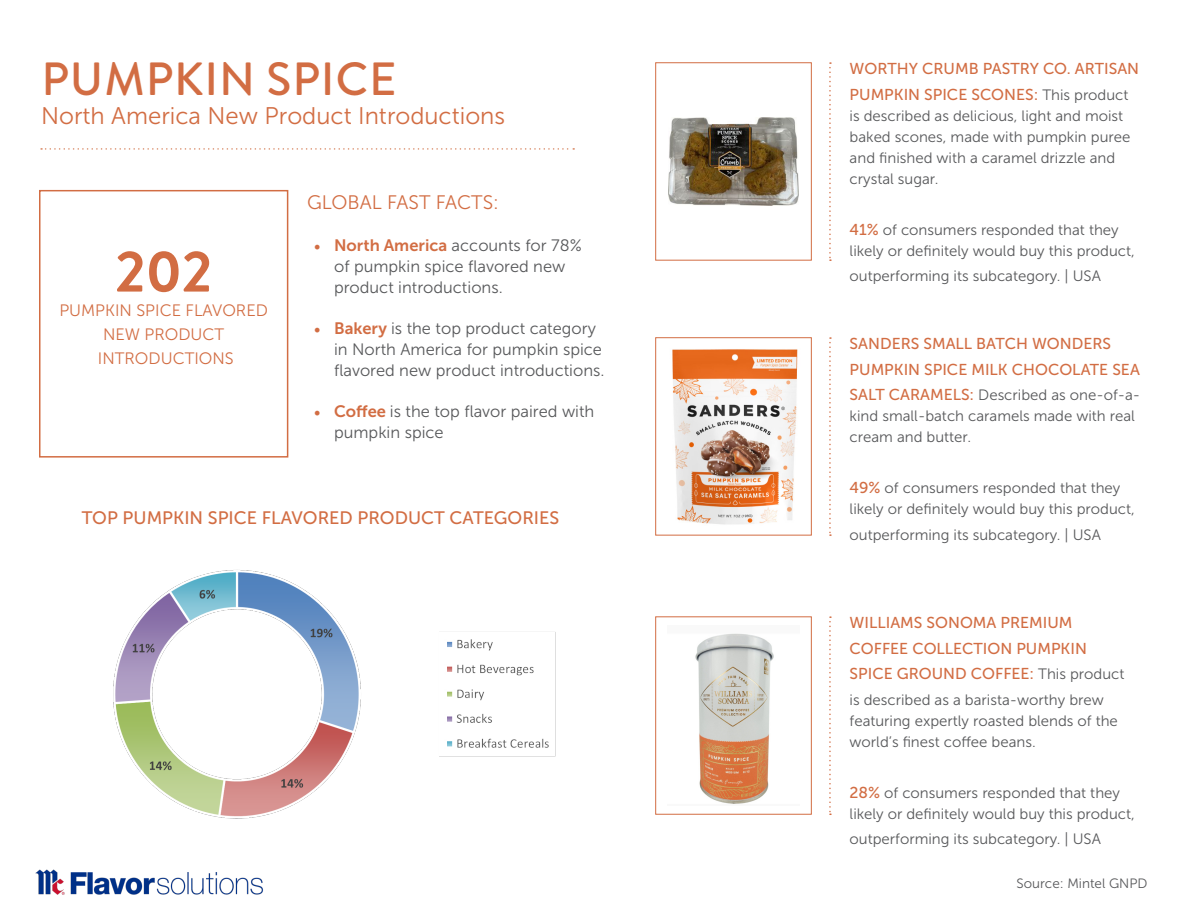
<style>
.page{position:relative;width:1188px;height:918px;background:#fff}
.page>*{position:absolute;margin:0;border:0;box-sizing:border-box;transform-origin:0 0}
.t1{font:700 58.5px "Brandon Grotesque";color:#d26d43}
.t2{font:500 46.5px "Brandon Grotesque";letter-spacing:.02em;color:#d26d43}
.t3{font:24px "Museo Sans 300";color:#d26d43}
.t4{font:19.5px "Museo Sans 300";color:#d26d43}
.t5{font:18px "Museo Sans 500";color:#d26d43}
.t6{font:16.5px/21px "Museo Sans 300";color:#57585a}
.t7{font:16.5px "Museo Sans 300";color:#d26d43}
.t8{font:15.75px/25.5px "Museo Sans 500";color:#d26d43}
.t9{font:15px/21px "Museo Sans 300";color:#57585a}
.t10{font:13.5px "Museo Sans 300";color:#57585a}
.s1{font-family:"Minion Pro";font-size:18px;color:#d26d43}
.s2{font-family:"Museo Sans 700";color:#d26d43}
.s3{font-family:"Museo Sans 300";font-size:15px;color:#57585a}
.s4{font-family:"Museo Sans 500";font-size:15.75px;color:#d26d43}
</style>
<div class="page">
<img style="left:113px;top:570px;width:443px;height:249px">
<svg style="left:41px;top:148px;width:533px;height:2px"></svg>
<svg style="left:829px;top:62px;width:2px;height:199px"></svg>
<img style="left:668px;top:117px;width:131px;height:89px">
<div style="left:655px;top:62px;width:157px;height:199px;border:1px solid #d26d43"></div>
<div style="left:39px;top:190px;width:249px;height:268px;border:2px solid #d26d43"></div>
<svg style="left:829px;top:337px;width:2px;height:199px"></svg>
<img style="left:672px;top:349px;width:126px;height:176px">
<div style="left:655px;top:337px;width:157px;height:199px;border:1px solid #d26d43"></div>
<svg style="left:829px;top:616px;width:2px;height:199px"></svg>
<img style="left:695px;top:633px;width:79px;height:171px">
<div style="left:655px;top:616px;width:157px;height:199px;border:1px solid #d26d43"></div>
<img style="left:35px;top:869px;width:228px;height:26px">
<p class="t2" style="left:41px;top:47px;width:357px">PUMPKIN SPICE</p>
<p class="t3" style="left:41px;top:103px;width:466px">North America New Product Introductions</p>
<p class="t1" style="left:115px;top:231px;width:98px">202</p>
<p class="t7" style="left:59px;top:301px;width:210px">PUMPKIN SPICE FLAVORED</p>
<p class="t7" style="left:103px;top:325px;width:123px">NEW PRODUCT</p>
<p class="t7" style="left:98px;top:349px;width:137px">INTRODUCTIONS</p>
<p class="t4" style="left:307px;top:192px;width:193px">GLOBAL FAST FACTS:</p>
<p class="t6" style="left:334px;top:234px;width:249px;text-indent:-20px"><span class="s1">•</span> <span class="s2">North America</span> accounts for 78% of pumpkin spice flavored new product introductions.</p>
<p class="t6" style="left:334px;top:318px;width:272px;text-indent:-20px"><span class="s1">•</span> <span class="s2">Bakery</span> is the top product category in North America for pumpkin spice flavored new product introductions.</p>
<p class="t6" style="left:334px;top:401px;width:262px;text-indent:-20px"><span class="s1">•</span> <span class="s2">Coffee</span> is the top flavor paired with pumpkin spice</p>
<p class="t5" style="left:82px;top:507px;width:479px">TOP PUMPKIN SPICE FLAVORED PRODUCT CATEGORIES</p>
<p class="t8" style="left:850px;top:56px;width:291px">WORTHY CRUMB PASTRY CO. ARTISAN<br>PUMPKIN SPICE SCONES: <span class="s3">This product</span></p>
<p class="t9" style="left:850px;top:105px;width:282px">is described as delicious, light and moist baked scones, made with pumpkin puree and finished with a caramel drizzle and crystal sugar.</p>
<p class="t9" style="left:850px;top:219px;width:287px"><span class="s4">41%</span> of consumers responded that they likely or definitely would buy this product,</p>
<p class="t9" style="left:850px;top:266px;width:253px">outperforming its subcategory. | USA</p>
<p class="t8" style="left:850px;top:331px;width:292px">SANDERS SMALL BATCH WONDERS<br>PUMPKIN SPICE MILK CHOCOLATE SEA</p>
<p class="t9" style="left:850px;top:385px;width:292px"><span class="s4">SALT CARAMELS:</span> Described as one-of-a&shy;kind small-batch caramels made with real cream and butter.</p>
<p class="t9" style="left:850px;top:478px;width:287px"><span class="s4">49%</span> of consumers responded that they likely or definitely would buy this product,</p>
<p class="t9" style="left:850px;top:524px;width:253px">outperforming its subcategory. | USA</p>
<p class="t8" style="left:850px;top:610px;width:276px">WILLIAMS SONOMA PREMIUM<br>COFFEE COLLECTION PUMPKIN<br>SPICE GROUND COFFEE: <span class="s3">This product</span></p>
<p class="t9" style="left:850px;top:689px;width:270px">is described as a barista-worthy brew featuring expertly roasted blends of the world’s finest coffee beans.</p>
<p class="t9" style="left:850px;top:782px;width:287px"><span class="s4">28%</span> of consumers responded that they likely or definitely would buy this product,</p>
<p class="t9" style="left:850px;top:829px;width:253px">outperforming its subcategory. | USA</p>
<p class="t10" style="left:1017px;top:876px;width:132px">Source: Mintel GNPD</p>
</div>
